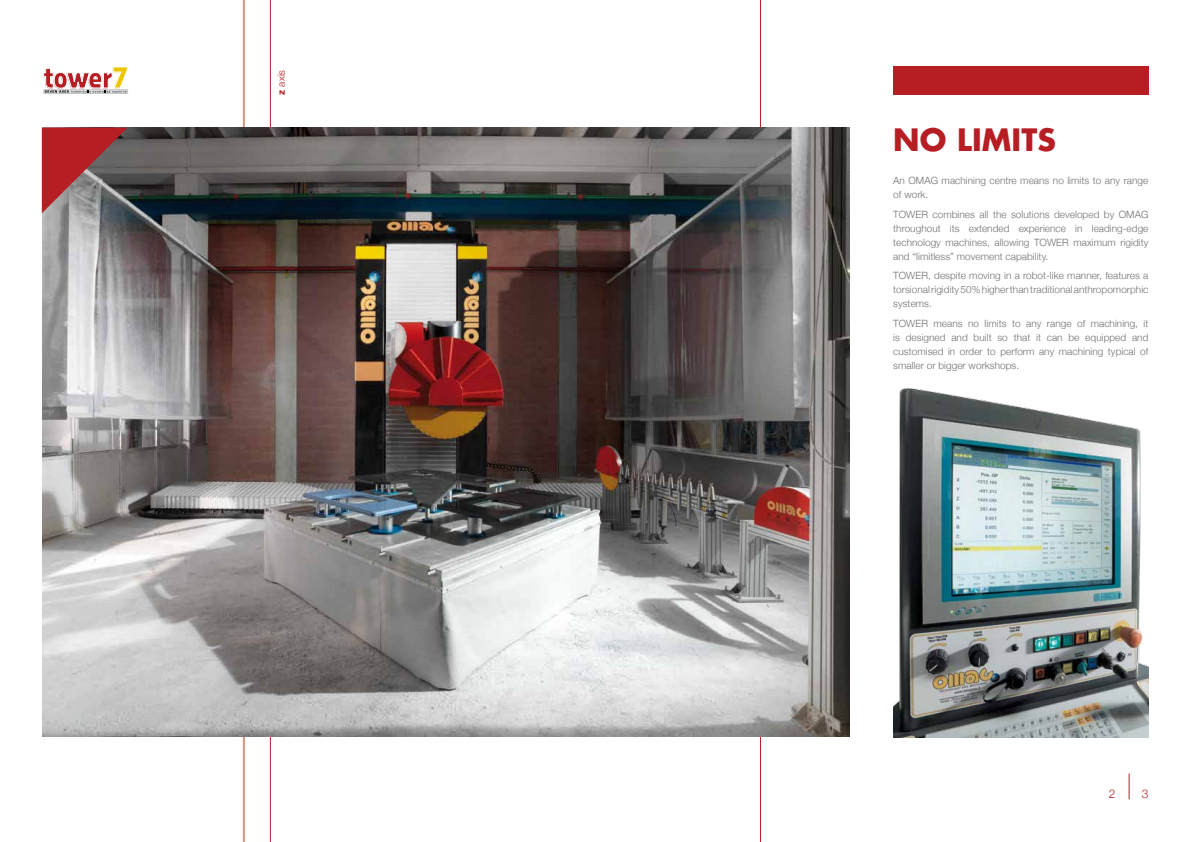
<style>
.page{position:relative;width:1191px;height:842px;background:#fff}
.page>*{position:absolute;margin:0;border:0;box-sizing:border-box;transform-origin:0 0}
.t1{font:700 30px "Futura CE";letter-spacing:.005em;color:#b61e24}
.t2{font:300 12px "Helvetica Neue";color:#b61e24}
.t3{font:300 10px/14px "Helvetica Neue";letter-spacing:.005em;color:#707172;text-align:justify}
.t4{font:300 10px "Helvetica Neue";color:#b61e24}
.s1{font-weight:700}
</style>
<div class="page">
<hr style="left:243px;top:0;width:2px;height:842px;background:#d9937b">
<hr style="left:270px;top:0;width:1px;height:842px;background:#b61e24">
<hr style="left:760px;top:0;width:1px;height:842px;background:#b61e24">
<img style="left:893px;top:388px;width:255px;height:349px">
<img style="left:43px;top:128px;width:806px;height:609px">
<div style="left:893px;top:66px;width:255px;height:29px;background:#b61e24"></div>
<svg style="left:1128px;top:773px;width:1px;height:26px"></svg>
<div style="left:43px;top:89px;width:85px;height:5px;border:1px solid #c6c7c8"></div>
<svg style="left:43px;top:67px;width:85px;height:26px"></svg>
<svg style="left:42px;top:128px;width:86px;height:85px;background:#954a4e"></svg>
<p class="t4" style="left:273px;top:95px;width:26px;rotate:-90deg"><span class="s1">z</span> axis</p>
<h1 class="t1" style="left:893px;top:118px;width:164px">NO LIMITS</h1>
<p class="t3" style="left:893px;top:173px;width:257px">An OMAG machining centre means no limits to any range of work.</p>
<p class="t3" style="left:893px;top:207px;width:257px">TOWER combines all the solutions developed by OMAG throughout its extended experience in leading-edge technology machines, allowing TOWER maximum rigidity and “limitless” movement capability.</p>
<p class="t3" style="left:893px;top:268px;width:257px">TOWER, despite moving in a robot-like manner, features a torsional rigidity 50% higher than traditional anthropomorphic systems.</p>
<p class="t3" style="left:893px;top:316px;width:257px">TOWER means no limits to any range of machining, it is designed and built so that it can be equipped and customised in order to perform any machining typical of smaller or bigger workshops.</p>
<p class="t2" style="left:1108px;top:784px;width:8px">2</p>
<p class="t2" style="left:1141px;top:784px;width:8px">3</p>
</div>
